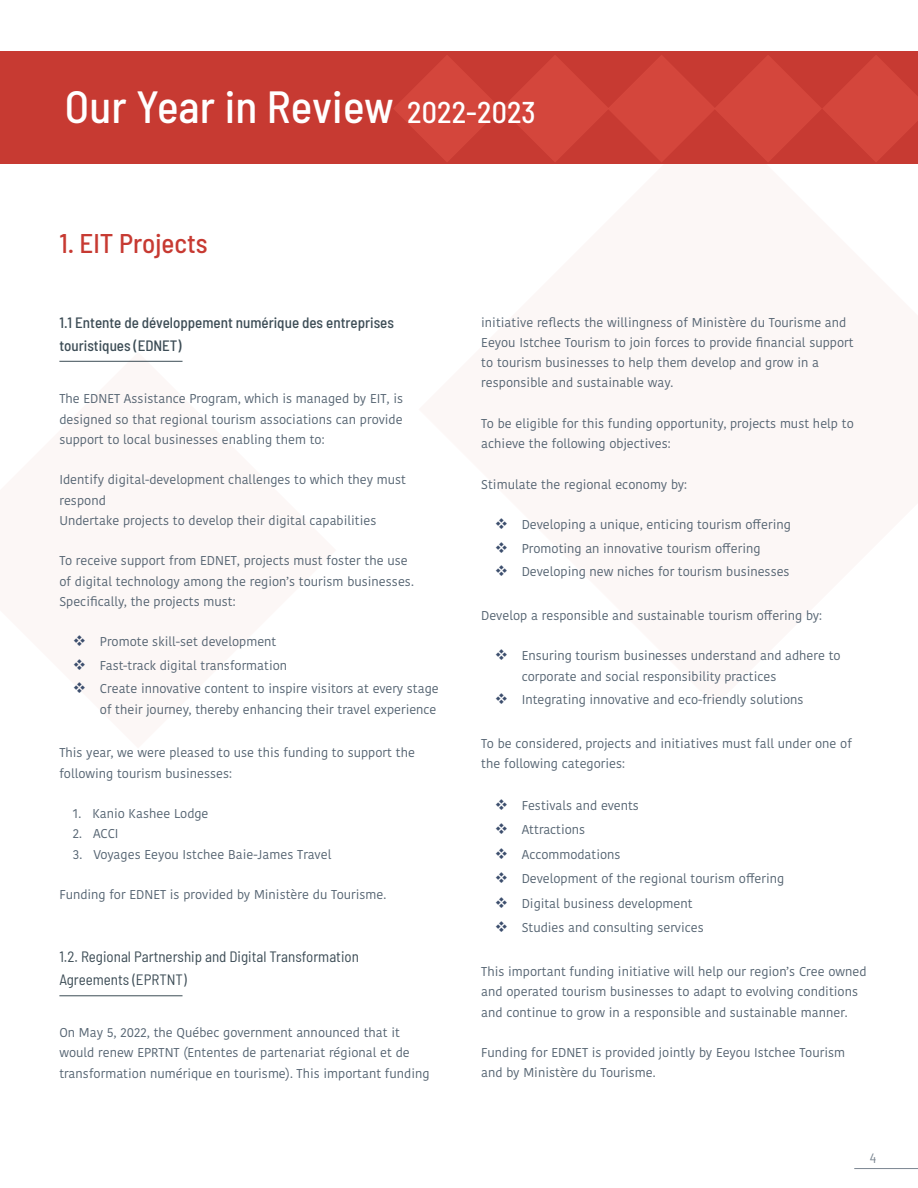
<style>
.page{position:relative;width:918px;height:1188px;background:#fff}
.page>*{position:absolute;margin:0;border:0;box-sizing:border-box;transform-origin:0 0}
.t1{font:500 semi-condensed 45px "Barlow";letter-spacing:.005em;color:#fff}
.Large_red_headers_20{font:500 semi-condensed 27px "Barlow";color:#c73a32}
.in_text_headers{font:500 semi-condensed 15px/22.5px "Barlow";color:#3c4c55}
.in_text_headers-2{font:semi-condensed 15px/22.5px "Barlow";color:#3c4c55}
.t2{font:semi-condensed 13.5px "Barlow";color:#7b8691}
.Paragraph_Style_6{font:12.75px/20.2px "Kohinoor Devanagari";color:#536270}
.s1{font-size:30px}
</style>
<div class="page">
<hr style="left:854px;top:1168px;width:64px;height:1px;background:#7b8691">
<div style="left:0;top:52px;width:918px;height:112px;background:#c73a32"></div>
<hr style="left:59px;top:361px;width:124px;height:1px;background:#3c4c55">
<hr style="left:59px;top:995px;width:124px;height:1px;background:#3c4c55">
<svg style="left:394px;top:55px;width:524px;height:107px"></svg>
<p class="t1" style="left:65px;top:74px;width:472px">Our Year in Review <span class="s1">2022-2023</span></p>
<p class="Large_red_headers_20" style="left:59px;top:224px;width:150px">1. EIT Projects</p>
<p class="in_text_headers" style="left:59px;top:310px;width:336px">1.1 Entente de développement numérique des entreprises touristiques (EDNET)</p>
<p class="Paragraph_Style_6" style="left:59px;top:389px;width:345px;text-align:justify">The EDNET Assistance Program, which is managed by EIT, is designed so that regional tourism associations can provide support to local businesses enabling them to:</p>
<p class="Paragraph_Style_6" style="left:59px;top:470px;width:348px">Identify digital-development challenges to which they must respond</p>
<p class="Paragraph_Style_6" style="left:59px;top:510px;width:319px">Undertake projects to develop their digital capabilities</p>
<p class="Paragraph_Style_6" style="left:59px;top:551px;width:356px">To receive support from EDNET, projects must foster the use of digital technology among the region’s tourism businesses.<br>Specifically, the projects must:</p>
<p class="Paragraph_Style_6" style="left:100px;top:632px;width:178px">Promote skill-set development</p>
<p class="Paragraph_Style_6" style="left:100px;top:655px;width:189px">Fast-track digital transformation</p>
<p class="Paragraph_Style_6" style="left:100px;top:679px;width:340px">Create innovative content to inspire visitors at every stage of their journey, thereby enhancing their travel experience</p>
<p class="Paragraph_Style_6" style="left:59px;top:743px;width:357px">This year, we were pleased to use this funding to support the following tourism businesses:</p>
<p class="Paragraph_Style_6" style="left:73px;top:804px;width:137px">1. Kanio Kashee Lodge</p>
<p class="Paragraph_Style_6" style="left:73px;top:824px;width:47px">2. ACCI</p>
<p class="Paragraph_Style_6" style="left:73px;top:844px;width:260px">3. Voyages Eeyou Istchee Baie-James Travel</p>
<p class="Paragraph_Style_6" style="left:59px;top:885px;width:328px">Funding for EDNET is provided by Ministère du Tourisme.</p>
<p class="in_text_headers-2" style="left:59px;top:944px;width:301px">1.2. Regional Partnership and Digital Transformation<br>Agreements (EPRTNT)</p>
<p class="Paragraph_Style_6" style="left:59px;top:1023px;width:372px">On May 5, 2022, the Québec government announced that it would renew EPRTNT (Ententes de partenariat régional et de transformation numérique en tourisme). This important funding</p>
<p class="Paragraph_Style_6" style="left:481px;top:312px;width:374px">initiative reflects the willingness of Ministère du Tourisme and Eeyou Istchee Tourism to join forces to provide financial support to tourism businesses to help them develop and grow in a responsible and sustainable way.</p>
<p class="Paragraph_Style_6" style="left:481px;top:413px;width:374px">To be eligible for this funding opportunity, projects must help to achieve the following objectives:</p>
<p class="Paragraph_Style_6" style="left:481px;top:474px;width:207px">Stimulate the regional economy by:</p>
<p class="Paragraph_Style_6" style="left:522px;top:515px;width:271px">Developing a unique, enticing tourism offering</p>
<p class="Paragraph_Style_6" style="left:522px;top:538px;width:240px">Promoting an innovative tourism offering</p>
<p class="Paragraph_Style_6" style="left:522px;top:562px;width:269px">Developing new niches for tourism businesses</p>
<p class="Paragraph_Style_6" style="left:481px;top:605px;width:342px">Develop a responsible and sustainable tourism offering by:</p>
<p class="Paragraph_Style_6" style="left:522px;top:646px;width:320px">Ensuring tourism businesses understand and adhere to corporate and social responsibility practices</p>
<p class="Paragraph_Style_6" style="left:522px;top:690px;width:283px">Integrating innovative and eco-friendly solutions</p>
<p class="Paragraph_Style_6" style="left:481px;top:733px;width:372px">To be considered, projects and initiatives must fall under one of the following categories:</p>
<p class="Paragraph_Style_6" style="left:522px;top:795px;width:119px">Festivals and events</p>
<p class="Paragraph_Style_6" style="left:522px;top:820px;width:65px">Attractions</p>
<p class="Paragraph_Style_6" style="left:522px;top:844px;width:100px">Accommodations</p>
<p class="Paragraph_Style_6" style="left:522px;top:869px;width:264px">Development of the regional tourism offering</p>
<p class="Paragraph_Style_6" style="left:522px;top:893px;width:172px">Digital business development</p>
<p class="Paragraph_Style_6" style="left:522px;top:918px;width:184px">Studies and consulting services</p>
<p class="Paragraph_Style_6" style="left:481px;top:962px;width:387px">This important funding initiative will help our region’s Cree owned and operated tourism businesses to adapt to evolving conditions and continue to grow in a responsible and sustainable manner.</p>
<p class="Paragraph_Style_6" style="left:481px;top:1043px;width:365px">Funding for EDNET is provided jointly by Eeyou Istchee Tourism and by Ministère du Tourisme.</p>
<p class="t2" style="left:870px;top:1148px;width:8px">4</p>
</div>
